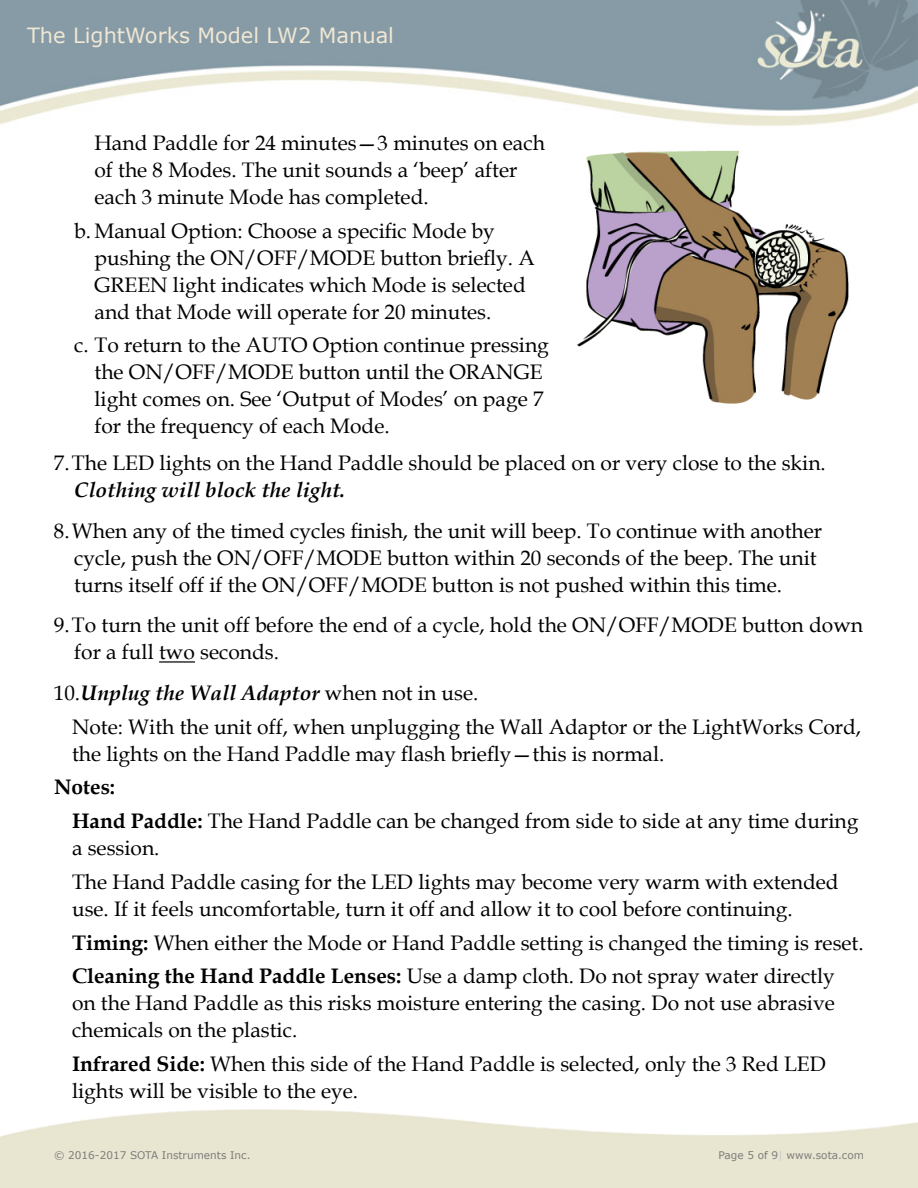
<style>
.page{position:relative;width:918px;height:1188px;background:#fff}
.page>*{position:absolute;margin:0;border:0;box-sizing:border-box;transform-origin:0 0}
.t1{font:21px/27px "Book Antiqua";color:#000}
.t2{font:21px "Verdana";color:#f0e7d4}
.t3{font:italic 700 21px "Book Antiqua";color:#000}
.t4{font:10.5px "Verdana";color:#7d7c7b}
.s1{font-weight:700;font-style:italic}
.s2{font-weight:700}
.s3{color:#cbcaca}
</style>
<div class="page">
<img style="left:0;top:0;width:918px;height:126px">
<hr style="left:159px;top:661px;width:36px;height:2px;background:#000">
<img style="left:576px;top:150px;width:273px;height:254px">
<p class="t2" style="left:27px;top:22px;width:369px">The LightWorks Model LW2 Manual</p>
<p class="t1" style="left:94px;top:129px;width:452px">Hand Paddle for 24 minutes—3 minutes on each of the 8 Modes. The unit sounds a ‘beep’ after each 3 minute Mode has completed.</p>
<p class="t1" style="left:94px;top:217px;width:442px;text-indent:-20px">b. Manual Option: Choose a specific Mode by pushing the ON/OFF/MODE button briefly. A GREEN light indicates which Mode is selected and that Mode will operate for 20 minutes.</p>
<p class="t1" style="left:94px;top:331px;width:456px;text-indent:-20px">c. To return to the AUTO Option continue pressing the ON/OFF/MODE button until the ORANGE light comes on. See ‘Output of Modes’ on page 7 for the frequency of each Mode.</p>
<p class="t1" style="left:54px;top:449px;width:773px">7.The LED lights on the Hand Paddle should be placed on or very close to the skin.</p>
<p class="t3" style="left:74px;top:476px;width:273px">Clothing will block the light.</p>
<p class="t1" style="left:74px;top:517px;width:749px;text-indent:-20px">8.When any of the timed cycles finish, the unit will beep. To continue with another cycle, push the ON/OFF/MODE button within 20 seconds of the beep. The unit turns itself off if the ON/OFF/MODE button is not pushed within this time.</p>
<p class="t1" style="left:74px;top:611px;width:790px;text-indent:-20px">9.To turn the unit off before the end of a cycle, hold the ON/OFF/MODE button down for a full two seconds.</p>
<p class="t1" style="left:72px;top:675px;width:791px;line-height:33.8px;text-indent:-18px">10.<span class="s1">Unplug the Wall Adaptor</span> when not in use.<br>Note: With the unit off, when unplugging the Wall Adaptor or the LightWorks Cord,</p>
<p class="t1" style="left:72px;top:739px;width:594px">the lights on the Hand Paddle may flash briefly—this is normal.</p>
<p class="t1" style="left:72px;top:770px;width:788px;line-height:33.8px;text-indent:-18px"><span class="s2">Notes:<br>Hand Paddle:</span> The Hand Paddle can be changed from side to side at any time during</p>
<p class="t1" style="left:72px;top:831px;width:768px;line-height:33.8px">a session.<br>The Hand Paddle casing for the LED lights may become very warm with extended</p>
<p class="t1" style="left:72px;top:891px;width:793px;line-height:33.8px">use. If it feels uncomfortable, turn it off and allow it to cool before continuing.<br><span class="s2">Timing:</span> When either the Mode or Hand Paddle setting is changed the timing is reset.<br><span class="s2">Cleaning the Hand Paddle Lenses:</span> Use a damp cloth. Do not spray water directly</p>
<p class="t1" style="left:72px;top:989px;width:764px">on the Hand Paddle as this risks moisture entering the casing. Do not use abrasive chemicals on the plastic.</p>
<p class="t1" style="left:72px;top:1050px;width:756px"><span class="s2">Infrared Side:</span> When this side of the Hand Paddle is selected, only the 3 Red LED lights will be visible to the eye.</p>
<p class="t4" style="left:54px;top:1149px;width:198px">© 2016-2017 SOTA Instruments Inc.</p>
<p class="t4" style="left:718px;top:1149px;width:147px">Page 5 of 9<span class="s3">|</span> www.sota.com</p>
</div>
